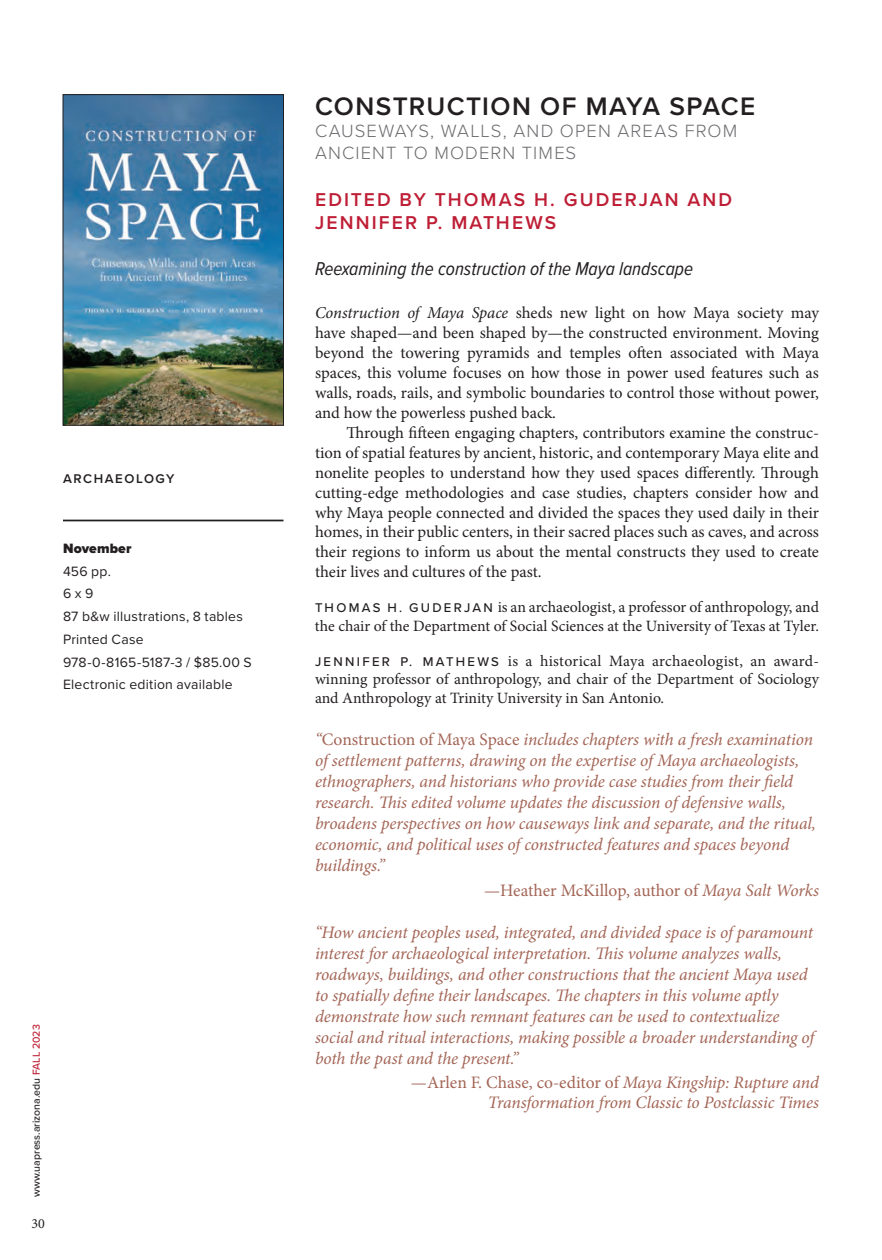
<style>
.page{position:relative;width:882px;height:1260px;background:#fff}
.page>*{position:absolute;margin:0;border:0;box-sizing:border-box;transform-origin:0 0}
.t1{font:600 26.25px "Proxima Nova";letter-spacing:.05em;color:#231f20}
.t2{font:600 19.25px/23.1px "Proxima Nova";letter-spacing:.11em;color:#be1e35}
.t3{font:italic 19.25px "Proxima Nova Cond";color:#231f20}
.t4{font:300 18.38px/22.1px "Proxima Nova";letter-spacing:.06em;color:#6c6d70}
.t5{font:italic 17.5px/21px "Minion Pro";letter-spacing:-.01em;color:#a36556}
.t6{font:17.5px "Minion Pro";letter-spacing:-.005em;color:#a36556}
.t7{font:16.62px/19.9px "Minion Pro";letter-spacing:-.005em;color:#231f20;text-align:justify}
.t8{font:15.75px/18.9px "Minion Pro";letter-spacing:-.005em;color:#231f20}
.t9{font:14px/22.8px "Proxima Nova";letter-spacing:.015em;color:#231f20}
.t10{font:900 14px "Proxima Nova";letter-spacing:.015em;color:#231f20}
.t11{font:14px "Minion Pro";color:#231f20}
.t12{font:600 13.12px "Proxima Nova";letter-spacing:.12em;color:#231f20}
.t13{font:500 10.5px "Proxima Nova";color:#231f20}
.s1{color:#be1e35}
.s2{font-style:italic}
.s3{font-family:"Proxima Nova";font-weight:500;font-size:13.12px}
.s4{font-style:normal}
</style>
<div class="page">
<img style="left:65px;top:97px;width:217px;height:326px">
<div style="left:63px;top:95px;width:221px;height:330px;border:1px solid #231f20"></div>
<hr style="left:63px;top:520px;width:221px;height:1px;background:#231f20">
<p class="t12" style="left:63px;top:469px;width:113px">ARCHAEOLOGY</p>
<p class="t10" style="left:63px;top:538px;width:70px">November</p>
<p class="t9" style="left:63px;top:559px;width:190px">456 pp.<br>6 x 9<br>87 b&amp;w illustrations, 8 tables<br>Printed Case<br>978-0-8165-5187-3 / $85.00 S<br>Electronic edition available</p>
<p class="t13" style="left:28px;top:1197px;width:174px;rotate:-90deg">www.uapress.arizona.edu <span class="s1">FALL 2023</span></p>
<p class="t11" style="left:32px;top:1215px;width:15px">30</p>
<h1 class="t1" style="left:315px;top:87px;width:442px">CONSTRUCTION OF MAYA SPACE</h1>
<p class="t4" style="left:315px;top:119px;width:424px">CAUSEWAYS, WALLS, AND OPEN AREAS FROM<br>ANCIENT TO MODERN TIMES</p>
<p class="t2" style="left:315px;top:187px;width:419px">EDITED BY THOMAS H. GUDERJAN AND<br>JENNIFER P. MATHEWS</p>
<p class="t3" style="left:315px;top:254px;width:380px">Reexamining the construction of the Maya landscape</p>
<p class="t7" style="left:315px;top:303px;width:506px"><span class="s2">Construction of Maya Space</span> sheds new light on how Maya society may have shaped—and been shaped by—the constructed environment. Moving beyond the towering pyramids and temples often associated with Maya spaces, this volume focuses on how those in power used features such as walls, roads, rails, and symbolic boundaries to control those without power, and how the powerless pushed back.</p>
<p class="t7" style="left:315px;top:423px;width:506px;text-indent:32px">Through fifteen engaging chapters, contributors examine the construc&shy;tion of spatial features by ancient, historic, and contemporary Maya elite and nonelite peoples to understand how they used spaces differently. Through cutting-edge methodologies and case studies, chapters consider how and why Maya people connected and divided the spaces they used daily in their homes, in their public centers, in their sacred places such as caves, and across their regions to inform us about the mental constructs they used to create their lives and cultures of the past.</p>
<p class="t8" style="left:315px;top:598px;width:506px"><span class="s3">T H O M A S H . G U D E R JA N</span> is an archaeologist, a professor of anthropology, and the chair of the Department of Social Sciences at the University of Texas at Tyler.</p>
<p class="t8" style="left:315px;top:651px;width:506px;text-align:justify"><span class="s3">J E N N I FE R P. M ATH E WS</span> is a historical Maya archaeologist, an award&shy;winning professor of anthropology, and chair of the Department of Sociology and Anthropology at Trinity University in San Antonio.</p>
<p class="t5" style="left:315px;top:729px;width:503px">“<span class="s4">Construction of Maya Space</span> includes chapters with a fresh examination of settlement patterns, drawing on the expertise of Maya archaeologists, ethnographers, and historians who provide case studies from their field research. This edited volume updates the discussion of defensive walls, broadens perspectives on how causeways link and separate, and the ritual, economic, and political uses of constructed features and spaces beyond buildings.”</p>
<p class="t6" style="left:484px;top:879px;width:336px">—Heather McKillop, author of <span class="s2">Maya Salt Works</span></p>
<p class="t5" style="left:315px;top:922px;width:501px">“How ancient peoples used, integrated, and divided space is of paramount interest for archaeological interpretation. This volume analyzes walls, roadways, buildings, and other constructions that the ancient Maya used to spatially define their landscapes. The chapters in this volume aptly demonstrate how such remnant features can be used to contextualize social and ritual interactions, making possible a broader understanding of both the past and the present.”</p>
<p class="t5" style="left:411px;top:1073px;width:410px;line-height:19.2px;text-align:right"><span class="s4">—Arlen F. Chase, co-editor of</span> Maya Kingship: Rupture and<br>Transformation from Classic to Postclassic Times</p>
</div>
